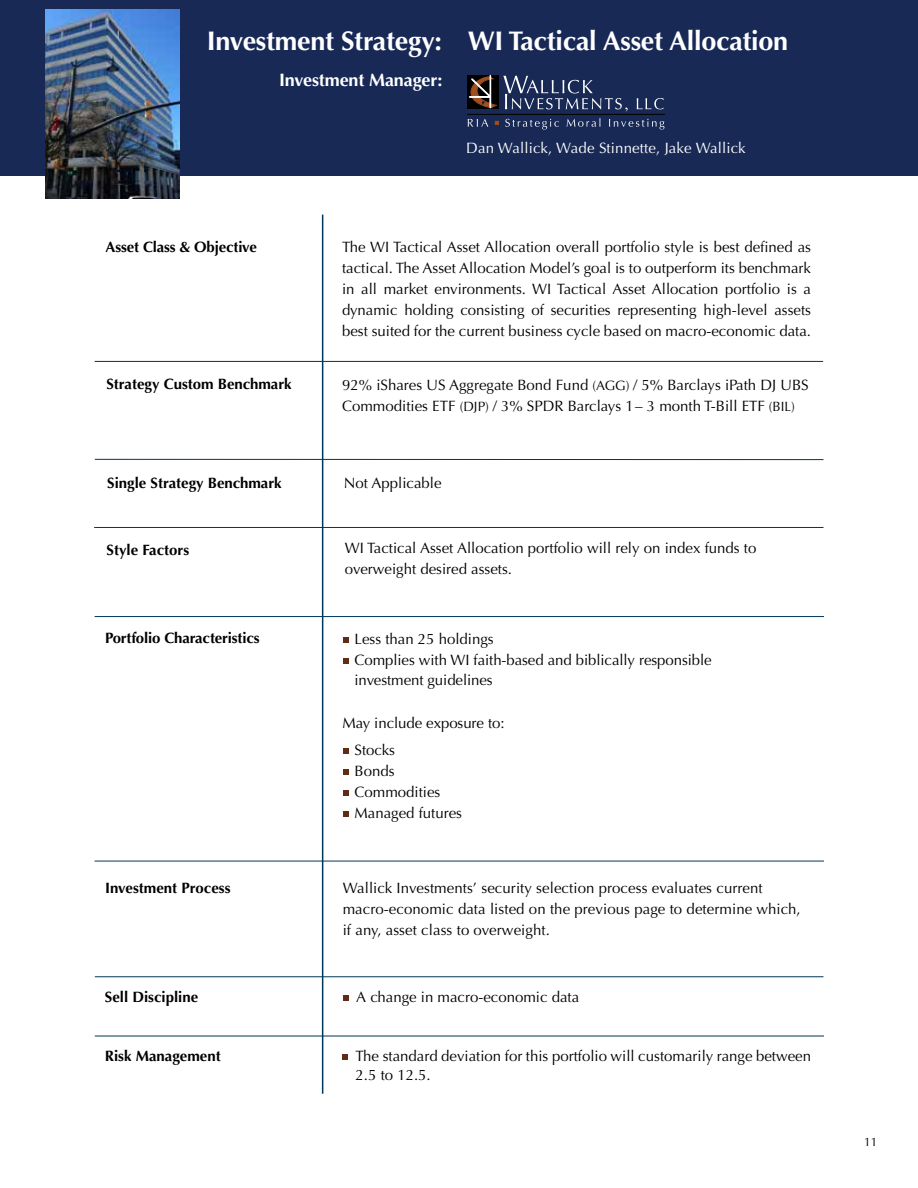
<style>
.page{position:relative;width:918px;height:1188px;background:#fff}
.page>*{position:absolute;margin:0;border:0;box-sizing:border-box;transform-origin:0 0}
.t1{font:700 27px "Optima";letter-spacing:-.01em;color:#fff}
.t2{font:700 18px "Optima";letter-spacing:-.005em;color:#fff}
.t3{font:15px/21px "Optima";color:#000}
.t4{font:700 15px "Optima";color:#000}
.t5{font:15px "Optima";letter-spacing:.01em;color:#fff}
.t6{font:12px "Optima";color:#000}
.s1{font-size:13.5px}
</style>
<div class="page">
<div style="left:0;top:0;width:918px;height:176px;background:#182956"></div>
<div style="left:467px;top:75px;width:32px;height:34px;background:#000"></div>
<svg style="left:469px;top:75px;width:28px;height:33px"></svg>
<svg style="left:503px;top:76px;width:125px;height:35px"></svg>
<svg style="left:637px;top:98px;width:27px;height:11px"></svg>
<svg style="left:468px;top:119px;width:20px;height:8px"></svg>
<svg style="left:505px;top:119px;width:54px;height:11px"></svg>
<svg style="left:567px;top:118px;width:33px;height:9px"></svg>
<svg style="left:609px;top:119px;width:55px;height:11px"></svg>
<hr style="left:467px;top:114px;width:198px;height:1px;background:#000">
<hr style="left:322px;top:215px;width:1px;height:879px;background:#00355a">
<hr style="left:95px;top:361px;width:728px;height:1px;background:#00355a">
<hr style="left:95px;top:616px;width:729px;height:1px;background:#00355a">
<svg style="left:343px;top:637px;width:6px;height:6px"></svg>
<svg style="left:343px;top:658px;width:6px;height:6px"></svg>
<svg style="left:343px;top:748px;width:6px;height:6px"></svg>
<svg style="left:343px;top:769px;width:6px;height:6px"></svg>
<svg style="left:343px;top:790px;width:6px;height:6px"></svg>
<svg style="left:343px;top:811px;width:6px;height:6px"></svg>
<hr style="left:95px;top:861px;width:729px;height:1px;background:#00355a">
<hr style="left:95px;top:1036px;width:729px;height:1px;background:#00355a">
<hr style="left:95px;top:976px;width:728px;height:1px;background:#00355a">
<svg style="left:343px;top:995px;width:6px;height:6px"></svg>
<svg style="left:342px;top:1054px;width:6px;height:6px"></svg>
<hr style="left:95px;top:459px;width:728px;height:1px;background:#00355a">
<img style="left:46px;top:10px;width:134px;height:189px">
<hr style="left:94px;top:527px;width:730px;height:1px;background:#00355a">
<h1 class="t1" style="left:207px;top:25px;width:583px">Investment Strategy: WI Tactical Asset Allocation</h1>
<p class="t2" style="left:279px;top:69px;width:165px">Investment Manager:</p>
<p class="t4" style="left:106px;top:238px;width:153px">Asset Class &amp; Objective</p>
<p class="t5" style="left:466px;top:139px;width:281px">Dan Wallick, Wade Stinnette, Jake Wallick</p>
<p class="t3" style="left:342px;top:236px;width:470px;text-align:justify">The WI Tactical Asset Allocation overall portfolio style is best defined as tactical. The Asset Allocation Model’s goal is to outperform its benchmark in all market environments. WI Tactical Asset Allocation portfolio is a dynamic holding consisting of securities representing high-level assets best suited for the current business cycle based on macro-economic data.</p>
<p class="t4" style="left:106px;top:375px;width:187px">Strategy Custom Benchmark</p>
<p class="t3" style="left:342px;top:374px;width:468px">92% iShares US Aggregate Bond Fund <span class="s1">(AGG)</span> / 5% Barclays iPath DJ UBS<br>Commodities ETF <span class="s1">(DJP)</span> / 3% SPDR Barclays 1– 3 month T-Bill ETF <span class="s1">(BIL)</span></p>
<p class="t4" style="left:107px;top:474px;width:176px">Single Strategy Benchmark</p>
<p class="t3" style="left:344px;top:473px;width:99px">Not Applicable</p>
<p class="t4" style="left:107px;top:541px;width:84px">Style Factors</p>
<p class="t3" style="left:345px;top:538px;width:413px">WI Tactical Asset Allocation portfolio will rely on index funds to overweight desired assets.</p>
<p class="t4" style="left:105px;top:629px;width:156px">Portfolio Characteristics</p>
<p class="t3" style="left:355px;top:629px;width:359px">Less than 25 holdings<br>Complies with WI faith-based and biblically responsible</p>
<p class="t3" style="left:355px;top:670px;width:140px">investment guidelines</p>
<p class="t3" style="left:355px;top:710px;width:152px;line-height:27px;text-indent:-12px">May include exposure to:<br>Stocks</p>
<p class="t3" style="left:355px;top:761px;width:109px">Bonds<br>Commodities<br>Managed futures</p>
<p class="t4" style="left:105px;top:879px;width:127px">Investment Process</p>
<p class="t3" style="left:343px;top:877px;width:459px">Wallick Investments’ security selection process evaluates current macro-economic data listed on the previous page to determine which, if any, asset class to overweight.</p>
<p class="t4" style="left:105px;top:988px;width:95px">Sell Discipline</p>
<p class="t3" style="left:356px;top:987px;width:225px">A change in macro-economic data</p>
<p class="t4" style="left:105px;top:1047px;width:117px">Risk Management</p>
<p class="t3" style="left:356px;top:1047px;width:457px;line-height:18.8px">The standard deviation for this portfolio will customarily range between<br>2.5 to 12.5.</p>
<p class="t6" style="left:864px;top:1135px;width:15px">11</p>
</div>
